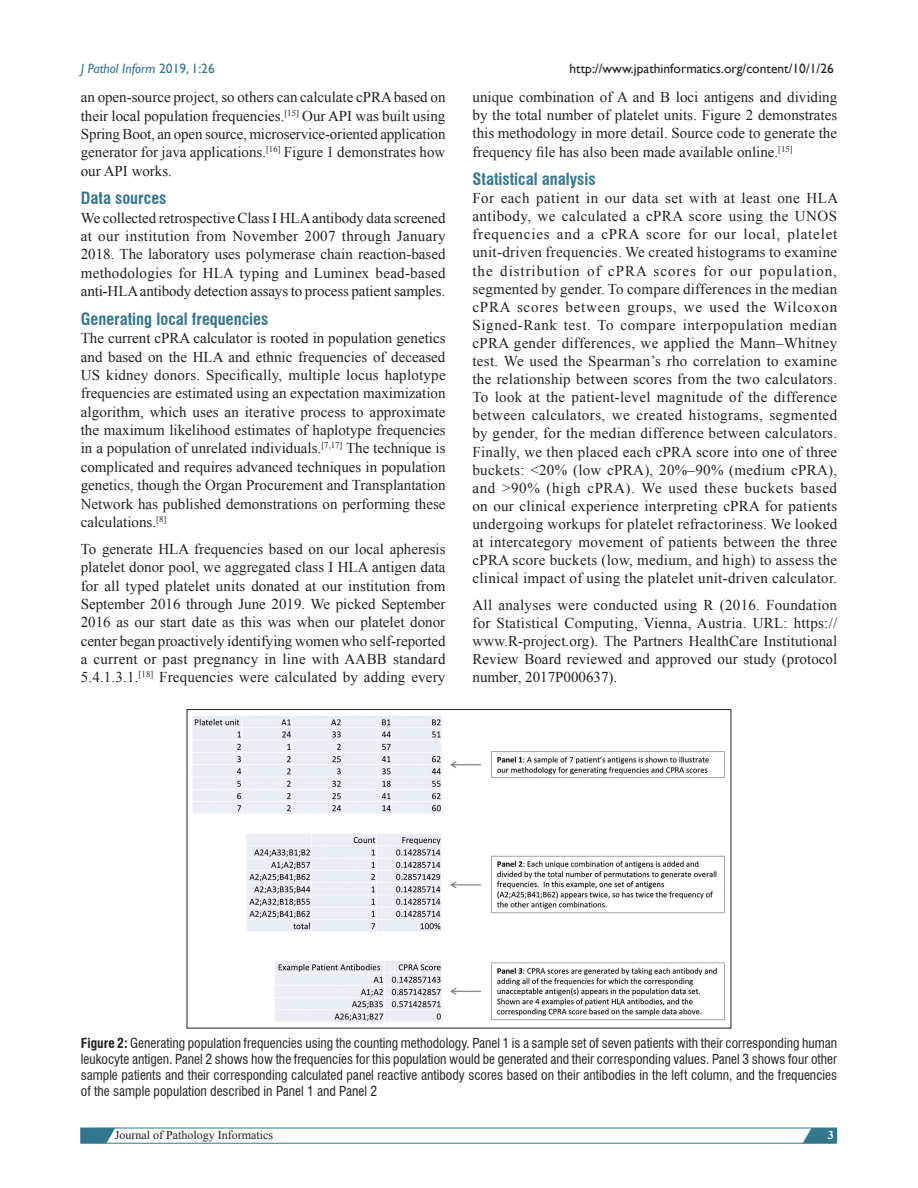
<style>
.page{position:relative;width:918px;height:1188px;background:#fff}
.page>*{position:absolute;margin:0;border:0;box-sizing:border-box;transform-origin:0 0}
.t1{font:700 condensed 16.5px "Swiss 721 BT";color:#33778f}
.TX{font:15px/18.1px "Times New Roman";color:#231f20;text-align:justify}
.FGC{font:condensed 13.5px/16.2px "Swiss 721 BT";color:#231f20;text-align:justify}
.t2{font:13.5px "Gill Sans";color:#231f20}
.t3{font:italic 13.5px "Gill Sans";color:#33778f}
.t4{font:12px "Times New Roman";color:#231f20}
.t5{font:700 12px "Times New Roman";color:#fff}
.s1{font-style:normal}
.s2{font-weight:700}
</style>
<div class="page">
<svg style="left:80px;top:1128px;width:758px;height:16px"></svg>
<img style="left:192px;top:716px;width:533px;height:306px">
<p class="t3" style="left:81px;top:61px;width:135px">J Pathol Inform <span class="s1">2019, 1:26</span></p>
<p class="t2" style="left:570px;top:61px;width:266px">http://www.jpathinformatics.org/content/10/1/26</p>
<p class="TX" style="left:81px;top:88px;width:366px">an open‑source project, so others can calculate cPRA based on their local population frequencies.<sup>[15]</sup> Our API was built using Spring Boot, an open source, microservice‑oriented application generator for java applications.<sup>[16]</sup> Figure 1 demonstrates how our API works.</p>
<h2 class="t1" style="left:81px;top:188px;width:87px">Data sources</h2>
<p class="TX" style="left:81px;top:208px;width:366px">We collected retrospective Class I HLA antibody data screened at our institution from November 2007 through January 2018. The laboratory uses polymerase chain reaction‑based methodologies for HLA typing and Luminex bead‑based anti‑HLA antibody detection assays to process patient samples.</p>
<h2 class="t1" style="left:81px;top:309px;width:189px">Generating local frequencies</h2>
<p class="TX" style="left:81px;top:329px;width:366px">The current cPRA calculator is rooted in population genetics and based on the HLA and ethnic frequencies of deceased US kidney donors. Specifically, multiple locus haplotype frequencies are estimated using an expectation maximization algorithm, which uses an iterative process to approximate the maximum likelihood estimates of haplotype frequencies in a population of unrelated individuals.<sup>[7,17]</sup> The technique is complicated and requires advanced techniques in population genetics, though the Organ Procurement and Transplantation Network has published demonstrations on performing these calculations.<sup>[8]</sup></p>
<p class="TX" style="left:81px;top:539px;width:366px">To generate HLA frequencies based on our local apheresis platelet donor pool, we aggregated class I HLA antigen data for all typed platelet units donated at our institution from September 2016 through June 2019. We picked September 2016 as our start date as this was when our platelet donor center began proactively identifying women who self‑reported a current or past pregnancy in line with AABB standard 5.4.1.3.1.<sup>[18]</sup> Frequencies were calculated by adding every</p>
<p class="TX" style="left:472px;top:88px;width:366px">unique combination of A and B loci antigens and dividing by the total number of platelet units. Figure 2 demonstrates this methodology in more detail. Source code to generate the frequency file has also been made available online.<sup>[15]</sup></p>
<h2 class="t1" style="left:472px;top:169px;width:125px">Statistical analysis</h2>
<p class="TX" style="left:472px;top:189px;width:367px">For each patient in our data set with at least one HLA antibody, we calculated a cPRA score using the UNOS frequencies and a cPRA score for our local, platelet unit‑driven frequencies. We created histograms to examine the distribution of cPRA scores for our population, segmented by gender. To compare differences in the median cPRA scores between groups, we used the Wilcoxon Signed‑Rank test. To compare interpopulation median cPRA gender differences, we applied the Mann–Whitney test. We used the Spearman’s rho correlation to examine the relationship between scores from the two calculators.<br>To look at the patient‑level magnitude of the difference between calculators, we created histograms, segmented by gender, for the median difference between calculators.<br>Finally, we then placed each cPRA score into one of three buckets: &lt;20% (low cPRA), 20%–90% (medium cPRA), and &gt;90% (high cPRA). We used these buckets based on our clinical experience interpreting cPRA for patients undergoing workups for platelet refractoriness. We looked at intercategory movement of patients between the three cPRA score buckets (low, medium, and high) to assess the clinical impact of using the platelet unit‑driven calculator.</p>
<p class="TX" style="left:472px;top:595px;width:366px">All analyses were conducted using R (2016. Foundation for Statistical Computing, Vienna, Austria. URL: https:// www.R‑project.org). The Partners HealthCare Institutional Review Board reviewed and approved our study (protocol number, 2017P000637).</p>
<p class="FGC" style="left:81px;top:1035px;width:758px"><span class="s2">Figure 2:</span> Generating population frequencies using the counting methodology. Panel 1 is a sample set of seven patients with their corresponding human leukocyte antigen. Panel 2 shows how the frequencies for this population would be generated and their corresponding values. Panel 3 shows four other sample patients and their corresponding calculated panel reactive antibody scores based on their antibodies in the left column, and the frequencies of the sample population described in Panel 1 and Panel 2</p>
<p class="t4" style="left:115px;top:1127px;width:160px">Journal of Pathology Informatics</p>
<p class="t5" style="left:828px;top:1127px;width:7px">3</p>
</div>
